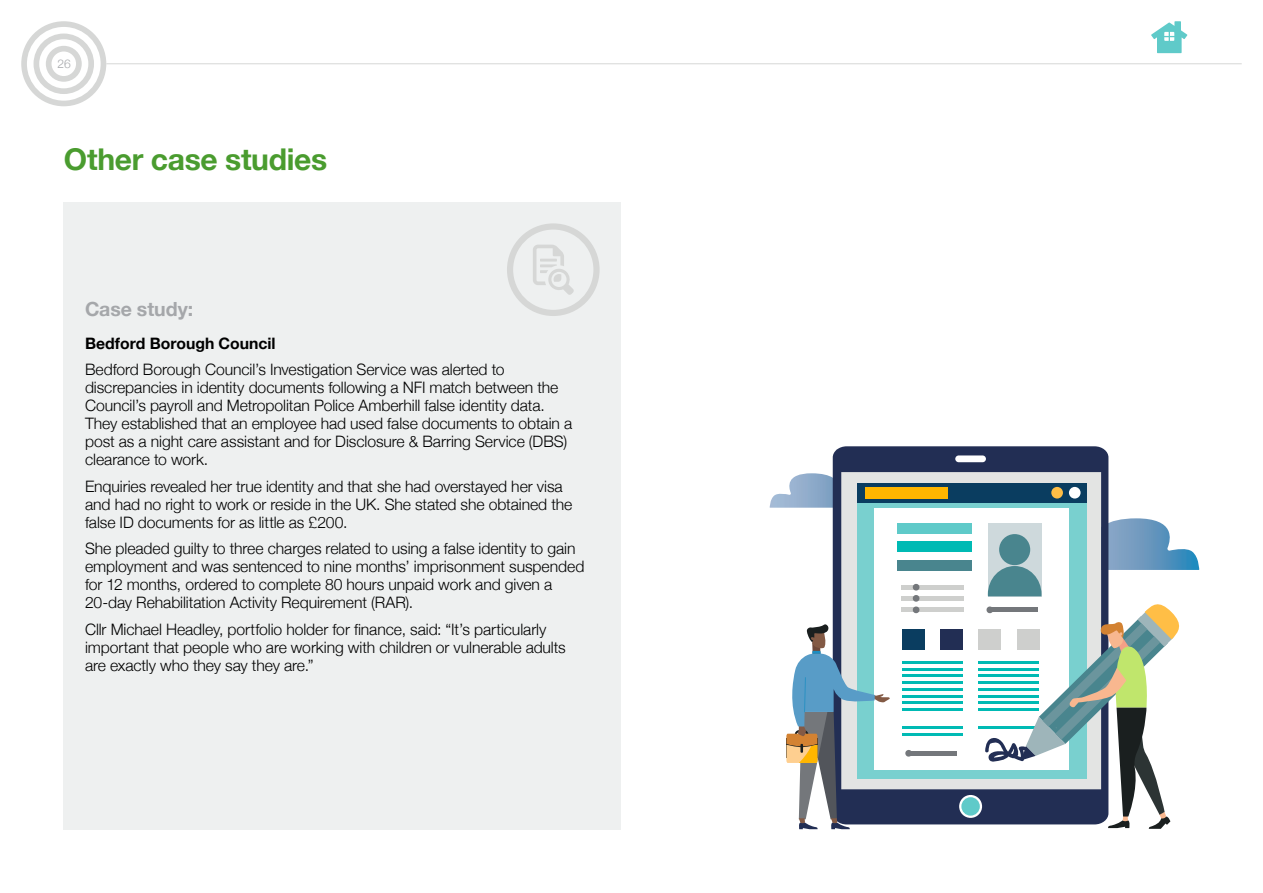
<style>
.page{position:relative;width:1263px;height:893px;background:#fff}
.page>*{position:absolute;margin:0;border:0;box-sizing:border-box;transform-origin:0 0}
.t1{font:700 30px "Helvetica Neue";letter-spacing:-.01em;color:#4a9c2f}
.t2{font:700 19.5px "Helvetica Neue";letter-spacing:-.005em;color:#a5a7aa}
.t3{font:300 15.75px/18px "Helvetica Neue";letter-spacing:-.005em;color:#000}
.t4{font:700 15.75px "Helvetica Neue";color:#000}
.t5{font:300 12px "Helvetica Neue";color:#a5a7aa}
</style>
<div class="page">
<svg style="left:21px;top:21px;width:85px;height:85px"></svg>
<svg style="left:1151px;top:21px;width:36px;height:32px"></svg>
<hr style="left:106px;top:64px;width:1136px;height:1px;background:#d6d7d6">
<div style="left:64px;top:202px;width:557px;height:627px;background:#eef0f0"></div>
<svg style="left:507px;top:223px;width:93px;height:93px"></svg>
<svg style="left:770px;top:473px;width:63px;height:35px"></svg>
<svg style="left:833px;top:446px;width:275px;height:378px;background:#697188"></svg>
<svg style="left:959px;top:795px;width:23px;height:23px"></svg>
<div style="left:961px;top:797px;width:19px;height:19px;background:#5fcac9;border-radius:50%"></div>
<div style="left:955px;top:455px;width:31px;height:7px;background:#fff;border-radius:3px"></div>
<div style="left:857px;top:483px;width:229px;height:296px;background:#79d0cf"></div>
<div style="left:857px;top:483px;width:229px;height:19px;background:#0a3d60"></div>
<div style="left:866px;top:487px;width:82px;height:12px;background:#ffb600"></div>
<div style="left:1069px;top:487px;width:11px;height:12px;background:#fff;border-radius:50%"></div>
<div style="left:1051px;top:487px;width:12px;height:12px;background:#ffbe46;border-radius:50%"></div>
<div style="left:874px;top:509px;width:195px;height:261px;background:#fff"></div>
<div style="left:897px;top:523px;width:75px;height:10px;background:#5fcac9"></div>
<div style="left:897px;top:542px;width:75px;height:10px;background:#00bab4"></div>
<div style="left:897px;top:560px;width:75px;height:10px;background:#49858e"></div>
<hr style="left:901px;top:585px;width:63px;height:4px;background:#cecfcd">
<hr style="left:901px;top:596px;width:63px;height:4px;background:#cecfcd">
<hr style="left:901px;top:608px;width:63px;height:4px;background:#cecfcd">
<svg style="left:905px;top:750px;width:7px;height:7px"></svg>
<hr style="left:908px;top:751px;width:48px;height:4px;background:#74777b">
<div style="left:902px;top:629px;width:23px;height:20px;background:#0a3d60"></div>
<div style="left:940px;top:629px;width:23px;height:20px;background:#222e54"></div>
<div style="left:978px;top:629px;width:23px;height:20px;background:#cecfcd"></div>
<hr style="left:902px;top:661px;width:61px;height:3px;background:#00bab4">
<hr style="left:902px;top:668px;width:61px;height:2px;background:#00bab4">
<hr style="left:902px;top:675px;width:61px;height:2px;background:#00bab4">
<hr style="left:902px;top:682px;width:61px;height:2px;background:#00bab4">
<hr style="left:902px;top:688px;width:61px;height:2px;background:#00bab4">
<hr style="left:902px;top:695px;width:61px;height:2px;background:#00bab4">
<hr style="left:902px;top:702px;width:61px;height:2px;background:#00bab4">
<hr style="left:902px;top:708px;width:61px;height:2px;background:#00bab4">
<hr style="left:902px;top:727px;width:61px;height:2px;background:#00bab4">
<hr style="left:902px;top:734px;width:61px;height:2px;background:#00bab4">
<hr style="left:978px;top:727px;width:61px;height:2px;background:#00bab4">
<hr style="left:978px;top:661px;width:61px;height:3px;background:#00bab4">
<hr style="left:978px;top:668px;width:61px;height:2px;background:#00bab4">
<hr style="left:978px;top:675px;width:61px;height:2px;background:#00bab4">
<hr style="left:978px;top:682px;width:61px;height:2px;background:#00bab4">
<hr style="left:978px;top:688px;width:61px;height:2px;background:#00bab4">
<hr style="left:978px;top:695px;width:61px;height:2px;background:#00bab4">
<hr style="left:978px;top:702px;width:61px;height:2px;background:#00bab4">
<hr style="left:978px;top:708px;width:61px;height:2px;background:#00bab4">
<svg style="left:985px;top:518px;width:214px;height:311px"></svg>
<svg style="left:786px;top:624px;width:105px;height:205px"></svg>
<svg style="left:912px;top:583px;width:8px;height:31px"></svg>
<p class="t5" style="left:58px;top:54px;width:15px">26</p>
<h1 class="t1" style="left:64px;top:136px;width:265px">Other case studies</h1>
<p class="t2" style="left:85px;top:294px;width:110px">Case study:</p>
<p class="t4" style="left:85px;top:331px;width:192px">Bedford Borough Council</p>
<p class="t3" style="left:85px;top:359px;width:489px">Bedford Borough Council’s Investigation Service was alerted to discrepancies in identity documents following a NFI match between the Council’s payroll and Metropolitan Police Amberhill false identity data.<br>They established that an employee had used false documents to obtain a post as a night care assistant and for Disclosure &amp; Barring Service (DBS) clearance to work.</p>
<p class="t3" style="left:85px;top:476px;width:489px">Enquiries revealed her true identity and that she had overstayed her visa and had no right to work or reside in the UK. She stated she obtained the false ID documents for as little as £200.</p>
<p class="t3" style="left:85px;top:538px;width:501px">She pleaded guilty to three charges related to using a false identity to gain employment and was sentenced to nine months’ imprisonment suspended for 12 months, ordered to complete 80 hours unpaid work and given a 20-day Rehabilitation Activity Requirement (RAR).</p>
<p class="t3" style="left:85px;top:619px;width:482px">Cllr Michael Headley, portfolio holder for finance, said: “It’s particularly important that people who are working with children or vulnerable adults are exactly who they say they are.”</p>
</div>
